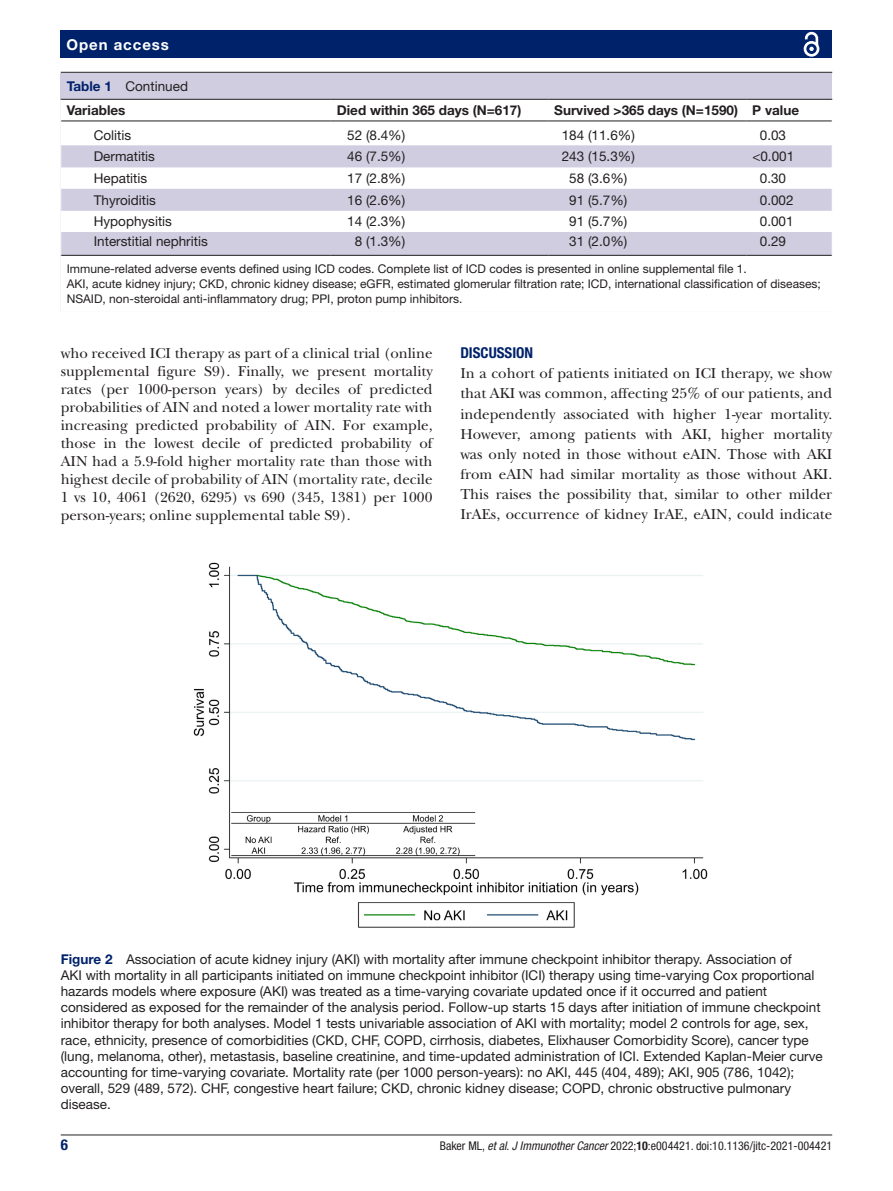
<style>
.page{position:relative;width:893px;height:1191px;background:#fff}
.page>*{position:absolute;margin:0;border:0;box-sizing:border-box;transform-origin:0 0}
.t1{font:15px/18px "New Baskerville";color:#231f20;text-align:justify}
.t2{font:700 condensed 15px "Helvetica Neue LT Std";color:#00226b}
.t3{font:700 15px "Helvetica Neue LT Std";letter-spacing:.065em;color:#fff}
.t4{font:13.5px/16.2px "Helvetica Neue LT Std";color:#231f20}
.t5{font:700 13.5px "Helvetica Neue LT Std";color:#231f20}
.t6{font:12px/15px "Helvetica Neue LT Std";color:#231f20}
.t7{font:condensed 12px "Helvetica Neue LT Std";color:#231f20}
.s1{font-weight:700;color:#00226b}
.s2{font-style:italic}
.s3{font-weight:700}
</style>
<div class="page">
<hr style="left:61px;top:1134px;width:771px;height:1px;background:#231f20">
<div style="left:61px;top:31px;width:771px;height:27px;background:#00226b"></div>
<svg style="left:803px;top:31px;width:17px;height:26px"></svg>
<div style="left:61px;top:91px;width:771px;height:221px;background:#d0cde0"></div>
<div style="left:61px;top:100px;width:771px;height:212px;background:#fff"></div>
<svg style="left:61px;top:146px;width:771px;height:109px"></svg>
<hr style="left:61px;top:99px;width:270px;height:1px;background:#231f20">
<hr style="left:61px;top:121px;width:270px;height:1px;background:#231f20">
<hr style="left:331px;top:99px;width:217px;height:1px;background:#231f20">
<hr style="left:331px;top:121px;width:217px;height:1px;background:#231f20">
<hr style="left:548px;top:99px;width:198px;height:1px;background:#231f20">
<hr style="left:548px;top:121px;width:198px;height:1px;background:#231f20">
<hr style="left:746px;top:99px;width:86px;height:1px;background:#231f20">
<hr style="left:746px;top:121px;width:86px;height:1px;background:#231f20">
<hr style="left:331px;top:255px;width:217px;height:1px;background:#231f20">
<hr style="left:548px;top:255px;width:198px;height:1px;background:#231f20">
<hr style="left:746px;top:255px;width:86px;height:1px;background:#231f20">
<hr style="left:61px;top:255px;width:270px;height:1px;background:#231f20">
<svg style="left:60px;top:120px;width:1px;height:135px"></svg>
<hr style="left:67px;top:272px;width:765px;height:2px;background:#fff">
<hr style="left:67px;top:302px;width:765px;height:2px;background:#fff">
<div style="left:61px;top:73px;width:771px;height:18px;background:#d0cde0"></div>
<hr style="left:61px;top:72px;width:771px;height:1px;background:#231f20">
<img style="left:193px;top:562px;width:515px;height:366px">
<p class="t3" style="left:66px;top:35px;width:104px">Open access</p>
<p class="t4" style="left:67px;top:78px;width:123px"><span class="s1">Table 1</span> Continued</p>
<p class="t5" style="left:67px;top:102px;width:60px">Variables</p>
<p class="t5" style="left:337px;top:102px;width:186px">Died within 365 days (N=617)</p>
<p class="t5" style="left:554px;top:102px;width:246px">Survived &gt;365 days (N=1590) P value</p>
<p class="t4" style="left:94px;top:126px;width:39px">Colitis</p>
<p class="t4" style="left:347px;top:126px;width:60px">52 (8.4%)</p>
<p class="t4" style="left:562px;top:126px;width:75px">184 (11.6%)</p>
<p class="t4" style="left:760px;top:126px;width:28px">0.03</p>
<p class="t4" style="left:94px;top:148px;width:63px">Dermatitis</p>
<p class="t4" style="left:347px;top:148px;width:60px">46 (7.5%)</p>
<p class="t4" style="left:562px;top:148px;width:75px">243 (15.3%)</p>
<p class="t4" style="left:752px;top:148px;width:43px">&lt;0.001</p>
<p class="t4" style="left:94px;top:170px;width:55px">Hepatitis</p>
<p class="t4" style="left:347px;top:170px;width:60px">17 (2.8%)</p>
<p class="t4" style="left:569px;top:170px;width:60px">58 (3.6%)</p>
<p class="t4" style="left:760px;top:170px;width:28px">0.30</p>
<p class="t4" style="left:94px;top:191px;width:64px">Thyroiditis</p>
<p class="t4" style="left:347px;top:191px;width:60px">16 (2.6%)</p>
<p class="t4" style="left:569px;top:191px;width:60px">91 (5.7%)</p>
<p class="t4" style="left:760px;top:191px;width:35px">0.002</p>
<p class="t4" style="left:94px;top:213px;width:80px">Hypophysitis</p>
<p class="t4" style="left:347px;top:213px;width:60px">14 (2.3%)</p>
<p class="t4" style="left:569px;top:213px;width:60px">91 (5.7%)</p>
<p class="t4" style="left:760px;top:213px;width:35px">0.001</p>
<p class="t4" style="left:94px;top:233px;width:116px">Interstitial nephritis</p>
<p class="t4" style="left:355px;top:233px;width:52px">8 (1.3%)</p>
<p class="t4" style="left:569px;top:233px;width:60px">31 (2.0%)</p>
<p class="t4" style="left:760px;top:233px;width:28px">0.29</p>
<p class="t6" style="left:67px;top:261px;width:756px">Immune-related adverse events defined using ICD codes. Complete list of ICD codes is presented in online supplemental file 1.<br>AKI, acute kidney injury; CKD, chronic kidney disease; eGFR, estimated glomerular filtration rate; ICD, international classification of diseases;<br>NSAID, non-steroidal anti-inflammatory drug; PPI, proton pump inhibitors.</p>
<p class="t1" style="left:61px;top:344px;width:373px">who received ICI therapy as part of a clinical trial (online supplemental figure S9). Finally, we present mortality rates (per 1000-person years) by deciles of predicted probabilities of AIN and noted a lower mortality rate with increasing predicted probability of AIN. For example, those in the lowest decile of predicted probability of AIN had a 5.9-fold higher mortality rate than those with highest decile of probability of AIN (mortality rate, decile 1 vs 10, 4061 (2620, 6295) vs 690 (345, 1381) per 1000 person-years; online supplemental table S9).</p>
<p class="t2" style="left:460px;top:344px;width:74px">DISCUSSION</p>
<p class="t1" style="left:460px;top:363px;width:373px;line-height:20.1px">In a cohort of patients initiated on ICI therapy, we show that AKI was common, affecting 25% of our patients, and independently associated with higher 1-year mortality.<br>However, among patients with AKI, higher mortality was only noted in those without eAIN. Those with AKI from eAIN had similar mortality as those without AKI.<br>This raises the possibility that, similar to other milder IrAEs, occurrence of kidney IrAE, eAIN, could indicate</p>
<p class="t4" style="left:61px;top:950px;width:763px"><span class="s1">Figure 2</span> Association of acute kidney injury (AKI) with mortality after immune checkpoint inhibitor therapy. Association of<br>AKI with mortality in all participants initiated on immune checkpoint inhibitor (ICI) therapy using time-varying Cox proportional hazards models where exposure (AKI) was treated as a time-varying covariate updated once if it occurred and patient considered as exposed for the remainder of the analysis period. Follow-up starts 15 days after initiation of immune checkpoint inhibitor therapy for both analyses. Model 1 tests univariable association of AKI with mortality; model 2 controls for age, sex, race, ethnicity, presence of comorbidities (CKD, CHF, COPD, cirrhosis, diabetes, Elixhauser Comorbidity Score), cancer type (lung, melanoma, other), metastasis, baseline creatinine, and time-updated administration of ICI. Extended Kaplan-Meier curve accounting for time-varying covariate. Mortality rate (per 1000 person-years): no AKI, 445 (404, 489); AKI, 905 (786, 1042); overall, 529 (489, 572). CHF, congestive heart failure; CKD, chronic kidney disease; COPD, chronic obstructive pulmonary disease.</p>
<p class="t2" style="left:61px;top:1135px;width:9px">6</p>
<p class="t7" style="left:440px;top:1138px;width:394px">Baker ML, <span class="s2">et al</span>. <span class="s2">J Immunother Cancer</span> 2022;<span class="s3">10</span>:e004421. doi:10.1136/jitc-2021-004421</p>
</div>
